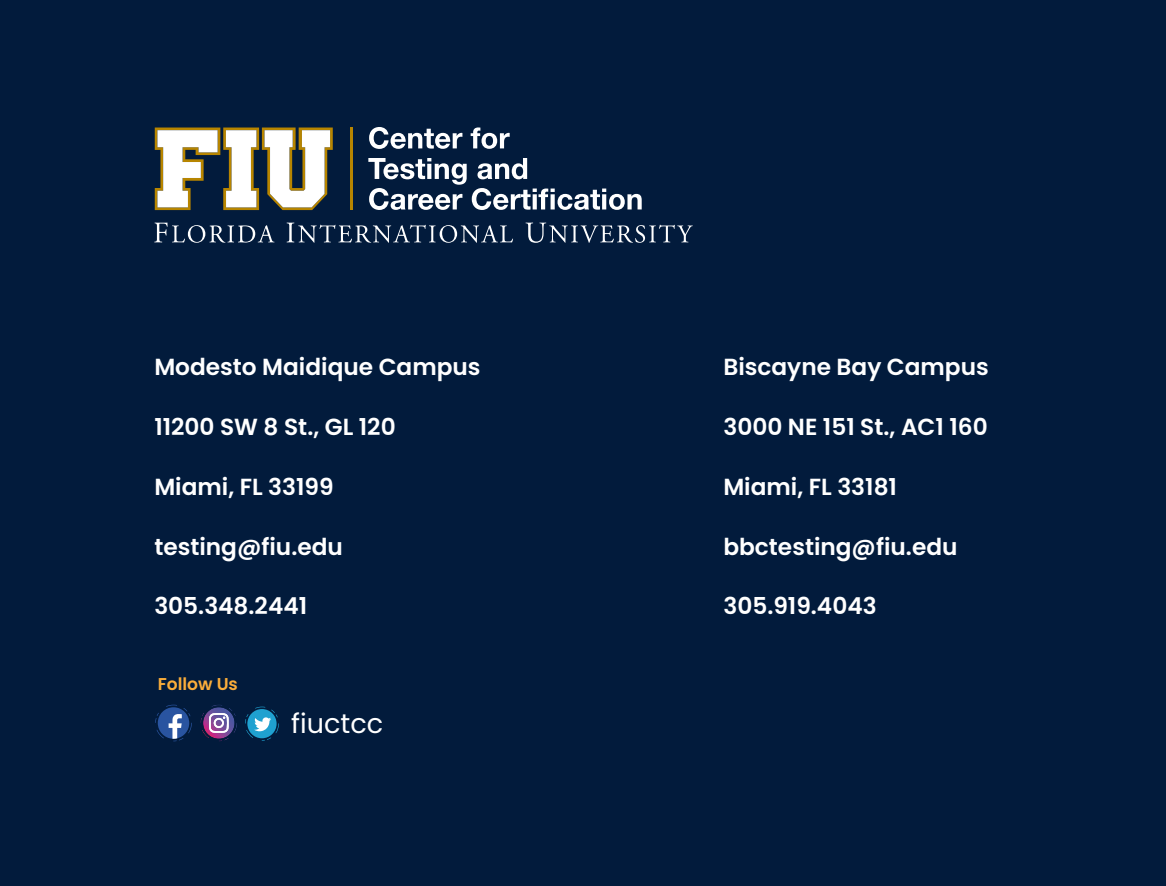
<style>
.page{position:relative;width:1166px;height:886px;background:#fff}
.page>*{position:absolute;margin:0;border:0;box-sizing:border-box;transform-origin:0 0}
.t1{font:27.12px "Poppins";color:#fff}
.t2{font:600 23.25px "Poppins";color:#fff}
.t3{font:600 17.12px "Poppins";color:#faad3a}
</style>
<div class="page">
<div style="left:0;top:0;width:1166px;height:885px;background:#021b3c"></div>
<img style="left:201px;top:705px;width:36px;height:36px">
<svg style="left:209px;top:712px;width:20px;height:20px"></svg>
<svg style="left:245px;top:706px;width:34px;height:34px"></svg>
<svg style="left:155px;top:704px;width:37px;height:37px"></svg>
<hr style="left:350px;top:127px;width:2px;height:83px;background:#b78500">
<svg style="left:155px;top:127px;width:178px;height:83px"></svg>
<svg style="left:154px;top:222px;width:120px;height:20px"></svg>
<svg style="left:287px;top:222px;width:226px;height:20px"></svg>
<svg style="left:525px;top:222px;width:168px;height:21px"></svg>
<svg style="left:369px;top:127px;width:93px;height:22px"></svg>
<svg style="left:471px;top:127px;width:39px;height:22px"></svg>
<svg style="left:368px;top:158px;width:274px;height:52px"></svg>
<p class="t2" style="left:154px;top:356px;width:328px">Modesto Maidique Campus</p>
<p class="t2" style="left:154px;top:416px;width:243px">11200 SW 8 St., GL 120</p>
<p class="t2" style="left:154px;top:476px;width:181px">Miami, FL 33199</p>
<p class="t2" style="left:154px;top:536px;width:190px">testing@fiu.edu</p>
<p class="t2" style="left:154px;top:596px;width:154px">305.348.2441</p>
<p class="t3" style="left:158px;top:676px;width:82px">Follow Us</p>
<p class="t1" style="left:291px;top:706px;width:94px">fiuctcc</p>
<p class="t2" style="left:723px;top:356px;width:267px">Biscayne Bay Campus</p>
<p class="t2" style="left:723px;top:416px;width:266px">3000 NE 151 St., AC1 160</p>
<p class="t2" style="left:723px;top:476px;width:175px">Miami, FL 33181</p>
<p class="t2" style="left:723px;top:536px;width:236px">bbctesting@fiu.edu</p>
<p class="t2" style="left:723px;top:596px;width:155px">305.919.4043</p>
</div>
